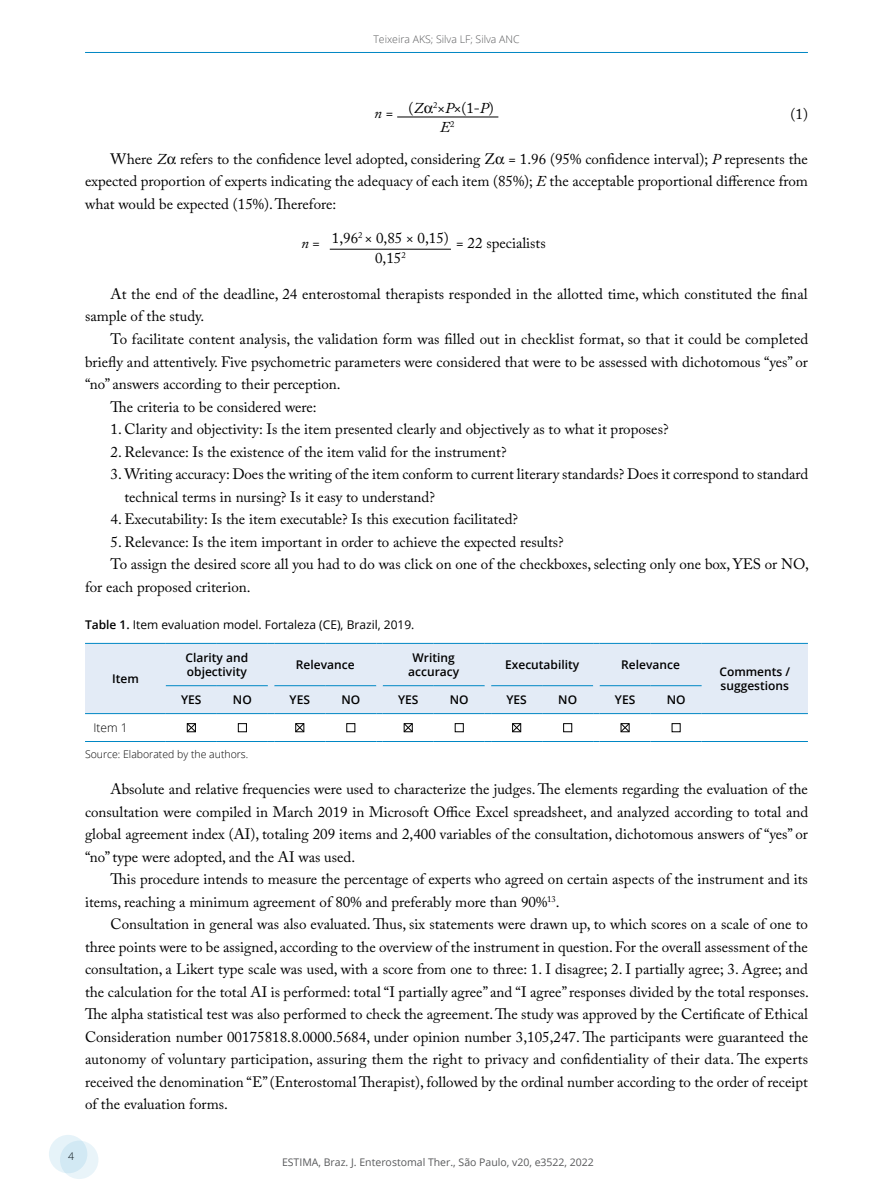
<style>
.page{position:relative;width:893px;height:1191px;background:#fff}
.page>*{position:absolute;margin:0;border:0;box-sizing:border-box;transform-origin:0 0}
.t1{font:15px/22.5px "Adobe Caslon Pro";color:#000;text-align:justify}
.t2{font:italic 15px "Adobe Caslon Pro";color:#000}
.t3{font:600 12px/14.4px "Open Sans";color:#000}
.t4{font:12px "Open Sans";color:#000}
.t5{font:300 12px "Open Sans";color:#000}
.t6{font:10.5px "Open Sans";color:#58595b}
.t7{font:300 10.5px "Open Sans";color:#000}
.t8{font:300 10.5px "Open Sans";color:#58595b}
.s1{font-style:italic}
.s2{font-style:normal}
.s3{font-weight:600}
</style>
<div class="page">
<div style="left:49px;top:1134px;width:38px;height:39px;background:#e6f3f9;border-radius:50%"></div>
<svg style="left:60px;top:1140px;width:38px;height:39px"></svg>
<hr style="left:85px;top:52px;width:723px;height:1px;background:#0087c4">
<hr style="left:397px;top:117px;width:101px;height:1px;background:#000">
<hr style="left:330px;top:249px;width:121px;height:1px;background:#000">
<div style="left:85px;top:644px;width:723px;height:69px;background:#e3ebf6"></div>
<hr style="left:85px;top:643px;width:81px;height:1px;background:#0087c4">
<hr style="left:166px;top:643px;width:51px;height:1px;background:#0087c4">
<hr style="left:217px;top:643px;width:51px;height:1px;background:#0087c4">
<hr style="left:274px;top:643px;width:51px;height:1px;background:#0087c4">
<hr style="left:325px;top:643px;width:51px;height:1px;background:#0087c4">
<hr style="left:383px;top:643px;width:51px;height:1px;background:#0087c4">
<hr style="left:434px;top:643px;width:51px;height:1px;background:#0087c4">
<hr style="left:166px;top:685px;width:51px;height:1px;background:#0087c4">
<hr style="left:217px;top:685px;width:51px;height:1px;background:#0087c4">
<hr style="left:274px;top:685px;width:51px;height:1px;background:#0087c4">
<hr style="left:325px;top:685px;width:51px;height:1px;background:#0087c4">
<hr style="left:383px;top:685px;width:51px;height:1px;background:#0087c4">
<hr style="left:491px;top:643px;width:51px;height:1px;background:#0087c4">
<hr style="left:542px;top:643px;width:51px;height:1px;background:#0087c4">
<hr style="left:600px;top:643px;width:51px;height:1px;background:#0087c4">
<hr style="left:651px;top:643px;width:51px;height:1px;background:#0087c4">
<hr style="left:702px;top:643px;width:106px;height:1px;background:#0087c4">
<hr style="left:434px;top:685px;width:51px;height:1px;background:#0087c4">
<hr style="left:491px;top:685px;width:51px;height:1px;background:#0087c4">
<hr style="left:542px;top:685px;width:51px;height:1px;background:#0087c4">
<hr style="left:600px;top:685px;width:51px;height:1px;background:#0087c4">
<hr style="left:651px;top:685px;width:51px;height:1px;background:#0087c4">
<hr style="left:85px;top:713px;width:81px;height:1px;background:#0087c4">
<hr style="left:166px;top:713px;width:51px;height:1px;background:#0087c4">
<hr style="left:217px;top:713px;width:51px;height:1px;background:#0087c4">
<hr style="left:274px;top:713px;width:51px;height:1px;background:#0087c4">
<hr style="left:325px;top:713px;width:51px;height:1px;background:#0087c4">
<hr style="left:383px;top:713px;width:51px;height:1px;background:#0087c4">
<hr style="left:434px;top:713px;width:51px;height:1px;background:#0087c4">
<hr style="left:491px;top:713px;width:51px;height:1px;background:#0087c4">
<hr style="left:542px;top:713px;width:51px;height:1px;background:#0087c4">
<hr style="left:600px;top:713px;width:51px;height:1px;background:#0087c4">
<hr style="left:651px;top:713px;width:51px;height:1px;background:#0087c4">
<hr style="left:702px;top:713px;width:106px;height:1px;background:#0087c4">
<hr style="left:85px;top:741px;width:81px;height:1px;background:#0087c4">
<hr style="left:166px;top:741px;width:51px;height:1px;background:#0087c4">
<hr style="left:217px;top:741px;width:51px;height:1px;background:#0087c4">
<hr style="left:274px;top:741px;width:51px;height:1px;background:#0087c4">
<hr style="left:325px;top:741px;width:51px;height:1px;background:#0087c4">
<hr style="left:383px;top:741px;width:51px;height:1px;background:#0087c4">
<hr style="left:434px;top:741px;width:51px;height:1px;background:#0087c4">
<hr style="left:491px;top:741px;width:51px;height:1px;background:#0087c4">
<hr style="left:542px;top:741px;width:51px;height:1px;background:#0087c4">
<hr style="left:600px;top:741px;width:51px;height:1px;background:#0087c4">
<hr style="left:651px;top:741px;width:51px;height:1px;background:#0087c4">
<hr style="left:702px;top:741px;width:106px;height:1px;background:#0087c4">
<svg style="left:186px;top:723px;width:10px;height:9px"></svg>
<div style="left:238px;top:723px;width:9px;height:9px;border:1px solid #000"></div>
<svg style="left:295px;top:723px;width:10px;height:9px"></svg>
<div style="left:346px;top:723px;width:9px;height:9px;border:1px solid #000"></div>
<svg style="left:403px;top:723px;width:10px;height:9px"></svg>
<div style="left:455px;top:723px;width:9px;height:9px;border:1px solid #000"></div>
<svg style="left:512px;top:723px;width:10px;height:9px"></svg>
<div style="left:563px;top:723px;width:9px;height:9px;border:1px solid #000"></div>
<svg style="left:620px;top:723px;width:10px;height:9px"></svg>
<div style="left:672px;top:723px;width:9px;height:9px;border:1px solid #000"></div>
<p class="t8" style="left:373px;top:32px;width:148px">Teixeira AKS; Silva LF; Silva ANC</p>
<p class="t1" style="left:409px;top:98px;width:87px;line-height:19.5px;text-align:center">(<span class="s1">Z</span> <sup>2</sup>×<span class="s1">P</span>×(1-<span class="s1">P</span>)<br><span class="s1">E</span><sup>2</sup></p>
<p class="t2" style="left:374px;top:104px;width:21px">n <span class="s2">=</span></p>
<p class="t1" style="left:790px;top:102px;width:19px">(1)</p>
<p class="t1" style="left:85px;top:147px;width:724px;text-indent:26px">Where <span class="s1">Z</span> refers to the confidence level adopted, considering Z = 1.96 (95% confidence interval); <span class="s1">P</span> represents the expected proportion of experts indicating the adequacy of each item (85%); <span class="s1">E</span> the acceptable proportional difference from what would be expected (15%). Therefore:</p>
<p class="t1" style="left:332px;top:228px;width:118px;line-height:19.5px;text-align:center">1,96<sup>2</sup> × 0,85 × 0,15)<br>0,15<sup>2</sup></p>
<p class="t2" style="left:301px;top:234px;width:20px">n =</p>
<p class="t1" style="left:456px;top:232px;width:91px">= 22 specialists</p>
<p class="t1" style="left:85px;top:282px;width:724px;text-indent:26px">At the end of the deadline, 24 enterostomal therapists responded in the allotted time, which constituted the final sample of the study.</p>
<p class="t1" style="left:111px;top:327px;width:699px">To facilitate content analysis, the validation form was filled out in checklist format, so that it could be completed</p>
<p class="t1" style="left:85px;top:350px;width:724px">briefly and attentively. Five psychometric parameters were considered that were to be assessed with dichotomous “yes” or</p>
<p class="t1" style="left:85px;top:372px;width:257px">“no” answers according to their perception.</p>
<p class="t1" style="left:111px;top:395px;width:208px">The criteria to be considered were:</p>
<p class="t1" style="left:111px;top:417px;width:559px">1. Clarity and objectivity: Is the item presented clearly and objectively as to what it proposes?</p>
<p class="t1" style="left:111px;top:440px;width:397px">2. Relevance: Is the existence of the item valid for the instrument?</p>
<p class="t1" style="left:124px;top:462px;width:685px;text-indent:-14px">3. Writing accuracy: Does the writing of the item conform to current literary standards? Does it correspond to standard technical terms in nursing? Is it easy to understand?</p>
<p class="t1" style="left:111px;top:507px;width:409px">4. Executability: Is the item executable? Is this execution facilitated?</p>
<p class="t1" style="left:111px;top:530px;width:455px">5. Relevance: Is the item important in order to achieve the expected results?</p>
<p class="t1" style="left:111px;top:552px;width:700px">To assign the desired score all you had to do was click on one of the checkboxes, selecting only one box, YES or NO,</p>
<p class="t1" style="left:85px;top:575px;width:167px">for each proposed criterion.</p>
<p class="t4" style="left:85px;top:616px;width:331px"><span class="s3">Table 1.</span> Item evaluation model. Fortaleza (CE), Brazil, 2019.</p>
<p class="t3" style="left:112px;top:671px;width:28px">Item</p>
<p class="t3" style="left:185px;top:650px;width:64px">Clarity and objectivity</p>
<p class="t3" style="left:296px;top:657px;width:60px">Relevance</p>
<p class="t3" style="left:408px;top:650px;width:52px;text-align:center">Writing accuracy</p>
<p class="t3" style="left:505px;top:657px;width:76px">Executability</p>
<p class="t3" style="left:621px;top:657px;width:60px">Relevance</p>
<p class="t3" style="left:181px;top:692px;width:22px">YES</p>
<p class="t3" style="left:233px;top:692px;width:20px">NO</p>
<p class="t3" style="left:290px;top:692px;width:22px">YES</p>
<p class="t3" style="left:341px;top:692px;width:20px">NO</p>
<p class="t3" style="left:398px;top:692px;width:22px">YES</p>
<p class="t3" style="left:450px;top:692px;width:20px">NO</p>
<p class="t3" style="left:506px;top:692px;width:22px">YES</p>
<p class="t3" style="left:558px;top:692px;width:20px">NO</p>
<p class="t3" style="left:615px;top:692px;width:22px">YES</p>
<p class="t3" style="left:667px;top:692px;width:20px">NO</p>
<p class="t3" style="left:719px;top:664px;width:72px">Comments / suggestions</p>
<p class="t5" style="left:94px;top:719px;width:36px">Item 1</p>
<p class="t7" style="left:85px;top:747px;width:165px">Source: Elaborated by the authors.</p>
<p class="t1" style="left:85px;top:777px;width:725px;text-indent:26px">Absolute and relative frequencies were used to characterize the judges. The elements regarding the evaluation of the consultation were compiled in March 2019 in Microsoft Office Excel spreadsheet, and analyzed according to total and global agreement index (AI), totaling 209 items and 2,400 variables of the consultation, dichotomous answers of “yes” or “no” type were adopted, and the AI was used.</p>
<p class="t1" style="left:85px;top:867px;width:724px;text-indent:26px">This procedure intends to measure the percentage of experts who agreed on certain aspects of the instrument and its items, reaching a minimum agreement of 80% and preferably more than 90%<sup>13</sup>.</p>
<p class="t1" style="left:85px;top:912px;width:725px;text-indent:26px">Consultation in general was also evaluated. Thus, six statements were drawn up, to which scores on a scale of one to three points were to be assigned, according to the overview of the instrument in question. For the overall assessment of the consultation, a Likert type scale was used, with a score from one to three: 1. I disagree; 2. I partially agree; 3. Agree; and the calculation for the total AI is performed: total “I partially agree” and “I agree” responses divided by the total responses.<br>The alpha statistical test was also performed to check the agreement. The study was approved by the Certificate of Ethical Consideration number 00175818.8.0000.5684, under opinion number 3,105,247. The participants were guaranteed the autonomy of voluntary participation, assuring them the right to privacy and confidentiality of their data. The experts received the denomination “E” (Enterostomal Therapist), followed by the ordinal number according to the order of receipt of the evaluation forms.</p>
<p class="t7" style="left:68px;top:1148px;width:7px">4</p>
<p class="t6" style="left:282px;top:1154px;width:313px">ESTIMA, Braz. J. Enterostomal Ther., São Paulo, v20, e3522, 2022</p>
</div>
